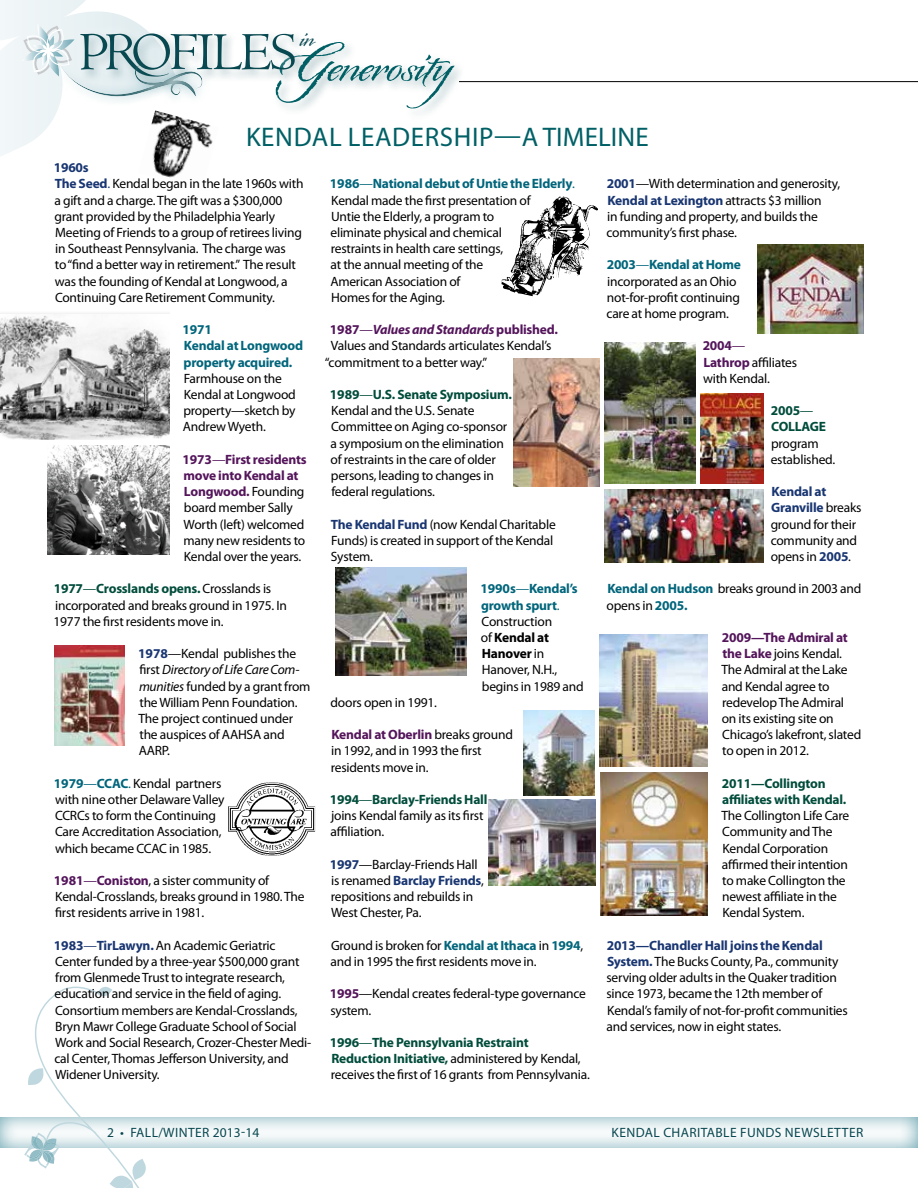
<style>
.page{position:relative;width:918px;height:1188px;background:#fff}
.page>*{position:absolute;margin:0;border:0;box-sizing:border-box;transform-origin:0 0}
.t1{font:55.5px "Origins";letter-spacing:-.005em;color:#006066}
.t2{font:27.75px "Origins";color:#084851}
.t3{font:27px "Myriad Pro";letter-spacing:.025em;color:#006066}
.t4{font:13.5px/16.2px "Myriad Pro";letter-spacing:-.015em;color:#000}
.t5{font:13.5px "Myriad Pro";letter-spacing:.03em;color:#084851}
.t6{font:700 13.5px/16.2px "Myriad Pro";letter-spacing:-.015em;color:#004c3b}
.t7{font:700 13.5px/16.2px "Myriad Pro";letter-spacing:-.015em;color:#00657b}
.t8{font:italic 700 13.5px "Myriad Pro";letter-spacing:-.015em;color:#54155b}
.s1{font-weight:700;color:#193672}
.s2{color:#193672}
.s3{font-weight:700;color:#54155b}
.s4{color:#54155b}
.s5{font-weight:700;color:#004c3b}
.s6{color:#004c3b}
.s7{font-style:italic}
.s8{font-weight:700;color:#00657b}
.s9{color:#00657b}
.s10{font-style:normal}
.s11{font-weight:400;font-style:normal}
.s12{font-weight:700}
.s13{font-weight:400}
</style>
<div class="page">
<svg style="left:0;top:1117px;width:918px;height:31px"></svg>
<svg style="left:24px;top:987px;width:128px;height:201px"></svg>
<div style="left:273px;top:39px;width:193px;height:82px;background:#084851;opacity:.35"></div>
<div style="left:70px;top:21px;width:237px;height:68px;background:#fff;opacity:.75"></div>
<svg style="left:0;top:0;width:295px;height:156px"></svg>
<svg style="left:58px;top:62px;width:146px;height:36px"></svg>
<img style="left:138px;top:110px;width:81px;height:68px">
<img style="left:0;top:315px;width:169px;height:125px">
<img style="left:54px;top:646px;width:71px;height:99px">
<img style="left:48px;top:446px;width:121px;height:108px">
<img style="left:228px;top:783px;width:87px;height:72px">
<img style="left:502px;top:197px;width:61px;height:99px">
<img style="left:513px;top:359px;width:86px;height:128px">
<img style="left:335px;top:568px;width:132px;height:108px">
<img style="left:523px;top:710px;width:71px;height:85px">
<img style="left:758px;top:244px;width:106px;height:89px">
<img style="left:488px;top:799px;width:108px;height:87px">
<img style="left:605px;top:343px;width:90px;height:140px">
<img style="left:605px;top:489px;width:158px;height:74px">
<img style="left:599px;top:635px;width:109px;height:131px">
<img style="left:600px;top:772px;width:108px;height:144px">
<img style="left:700px;top:393px;width:63px;height:90px">
<hr style="left:459px;top:81px;width:459px;height:1px;background:#000">
<h2 class="t2" style="left:300px;top:20px;width:15px">in</h2>
<h1 class="t1" style="left:273px;top:29px;width:210px">Generosity</h1>
<h3 class="t3" style="left:246px;top:121px;width:352px">kendal leadership—a TIMELINE</h3>
<p class="t4" style="left:54px;top:159px;width:251px"><span class="s1">1960s<br>The Seed</span><span class="s2">.</span> Kendal began in the late 1960s with a gift and a charge. The gift was a $300,000 grant provided by the Philadelphia Yearly Meeting of Friends to a group of retirees living in Southeast Pennsylvania. The charge was<br>to “find a better way in retirement.” The result was the founding of Kendal at Longwood, a Continuing Care Retirement Community.</p>
<p class="t7" style="left:182px;top:321px;width:122px">1971<br>Kendal at Longwood property acquired.</p>
<p class="t4" style="left:183px;top:370px;width:114px">Farmhouse on the<br>Kendal at Longwood property—sketch by<br>Andrew Wyeth.</p>
<p class="t4" style="left:182px;top:451px;width:126px"><span class="s3">1973</span><span class="s4">—</span><span class="s3">First residents move into Kendal at<br>Longwood.</span> Founding board member Sally<br>Worth (left) welcomed many new residents to<br>Kendal over the years.</p>
<p class="t4" style="left:54px;top:581px;width:235px"><span class="s5">1977</span><span class="s6">—</span><span class="s5">Crosslands opens.</span> Crosslands is incorporated and breaks ground in 1975. In<br>1977 the first residents move in.</p>
<p class="t4" style="left:138px;top:645px;width:174px"><span class="s1">1978</span>—Kendal publishes the first <span class="s7">Directory of Life Care Com&shy;munities</span> funded by a grant from the William Penn Foundation.<br>The project continued under the auspices of AAHSA</p>
<p class="t4" style="left:330px;top:176px;width:247px"><span class="s8">1986</span><span class="s9">—</span><span class="s8">National debut of Untie the Elderly</span><span class="s9">.<br></span>Kendal made the first presentation of<br>Untie the Elderly, a program to<br>eliminate physical and chemical<br>restraints in health care settings,<br>at the annual meeting of the<br>American Association of<br>Homes for the Aging.</p>
<p class="t8" style="left:330px;top:321px;width:230px"><span class="s10">1987</span><span class="s11">—</span>Values and Standards <span class="s10">published.</span></p>
<p class="t4" style="left:331px;top:338px;width:222px">Values and Standards articulates Kendal’s</p>
<p class="t4" style="left:325px;top:354px;width:164px">“commitment to a better way.”</p>
<p class="t4" style="left:330px;top:386px;width:184px"><span class="s5">1989</span><span class="s6">—</span><span class="s5">U.S. Senate Symposium.<br></span>Kendal and the U.S. Senate<br>Committee on Aging co-sponsor a symposium on the elimination of restraints in the care of older persons, leading to changes in federal regulations.</p>
<p class="t4" style="left:331px;top:516px;width:226px"><span class="s1">The Kendal Fund</span> (now Kendal Charitable<br>Funds) is created in support of the Kendal<br>System.</p>
<p class="t4" style="left:480px;top:581px;width:105px"><span class="s8">1990s</span><span class="s9">—</span><span class="s8">Kendal’s growth spurt</span><span class="s9">.<br></span>Construction<br>of <span class="s12">Kendal at<br>Hanover</span> in<br>Hanover, N.H., begins in 1989 and</p>
<p class="t4" style="left:331px;top:694px;width:108px">doors open in 1991.</p>
<p class="t4" style="left:331px;top:726px;width:184px"><span class="s3">Kendal at Oberlin</span> breaks ground in 1992, and in 1993 the first residents move in.</p>
<p class="t4" style="left:330px;top:791px;width:159px"><span class="s5">1994</span><span class="s6">—</span><span class="s5">Barclay-Friends Hall </span>joins Kendal family as its first affiliation.</p>
<p class="t4" style="left:330px;top:856px;width:156px"><span class="s1">1997</span>—Barclay-Friends Hall is renamed <span class="s1">Barclay Friends</span>, repositions and rebuilds in<br>West Chester, Pa.</p>
<p class="t4" style="left:331px;top:937px;width:254px">Ground is broken for <span class="s8">Kendal at Ithaca</span> in <span class="s8">1994</span>, and in 1995 the first residents move in.</p>
<p class="t4" style="left:330px;top:986px;width:258px"><span class="s3">1995</span>—Kendal creates federal-type governance system.</p>
<p class="t4" style="left:330px;top:1034px;width:262px"><span class="s5">1996</span><span class="s6">—</span><span class="s5">The Pennsylvania Restraint<br>Reduction Initiative,</span> administered by Kendal, receives the first of 16 grants from Pennsylvania.</p>
<p class="t4" style="left:607px;top:176px;width:235px"><span class="s1">2001</span>—With determination and generosity, <span class="s1">Kendal at Lexington</span> attracts $3 million<br>in funding and property, and builds the community’s first phase.</p>
<p class="t4" style="left:607px;top:257px;width:136px"><span class="s8">2003</span><span class="s9">—</span><span class="s8">Kendal at Home </span>incorporated as an Ohio not-for-profit continuing care at home program.</p>
<p class="t4" style="left:703px;top:338px;width:96px"><span class="s3">2004</span><span class="s4">—<br></span><span class="s3">Lathrop</span> affiliates with Kendal.</p>
<p class="t6" style="left:771px;top:402px;width:57px">2005<span class="s13">—<br></span>COLLAGE</p>
<p class="t4" style="left:771px;top:435px;width:66px">program established.</p>
<p class="t4" style="left:771px;top:483px;width:92px"><span class="s1">Kendal at<br>Granville</span> breaks ground for their community and opens in <span class="s1">2005</span>.</p>
<p class="t4" style="left:607px;top:581px;width:256px"><span class="s8">Kendal on Hudson</span> breaks ground in 2003 and opens in <span class="s8">2005.</span></p>
<p class="t4" style="left:721px;top:629px;width:141px"><span class="s3">2009—The Admiral at the Lake</span> joins Kendal.<br>The Admiral at the Lake and Kendal agree to redevelop The Admiral on its existing site on<br>Chicago’s lakefront, slated to open in 2012.</p>
<p class="t6" style="left:722px;top:775px;width:126px">2011—Collington affiliates with Kendal.</p>
<p class="t4" style="left:721px;top:807px;width:129px">The Collington Life Care<br>Community and The<br>Kendal Corporation affirmed their intention to make Collington the newest affiliate in the<br>Kendal System.</p>
<p class="t4" style="left:606px;top:937px;width:243px"><span class="s1">2013—Chandler Hall joins the Kendal System.</span> The Bucks County, Pa., community serving older adults in the Quaker tradition since 1973, became the 12th member of Kendal’s family of not-for-profit communities and services, now in eight states.</p>
<p class="t4" style="left:263px;top:726px;width:23px">and</p>
<p class="t4" style="left:139px;top:743px;width:33px">AAR P.</p>
<p class="t4" style="left:54px;top:775px;width:172px"><span class="s8">1979</span><span class="s9">—</span><span class="s8">CCAC</span><span class="s9">.</span> Kendal partners with nine other Delaware Valley<br>CCRCs to form the Continuing<br>Care Accreditation Association, which became CCAC in 1985.</p>
<p class="t4" style="left:54px;top:872px;width:252px"><span class="s3">1981</span><span class="s4">—</span><span class="s3">Coniston</span>, a sister community of<br>Kendal-Crosslands, breaks ground in 1980. The first residents arrive in 1981.</p>
<p class="t4" style="left:54px;top:937px;width:259px"><span class="s1">1983</span><span class="s2">—</span><span class="s1">TirLawyn.</span> An Academic Geriatric Center funded by a three-year $500,000 grant from Glenmede Trust to integrate research, education and service in the field of aging.<br>Consortium members are Kendal-Crosslands, Bryn Mawr College Graduate School of Social Work and Social Research, Crozer-Chester Medi&shy;cal Center, Thomas Jefferson University, and Widener University.</p>
<p class="t5" style="left:107px;top:1125px;width:154px">2 • Fall/Winter 2013-14</p>
<p class="t5" style="left:612px;top:1125px;width:253px">Kendal Charitable Funds Newsletter</p>
</div>
